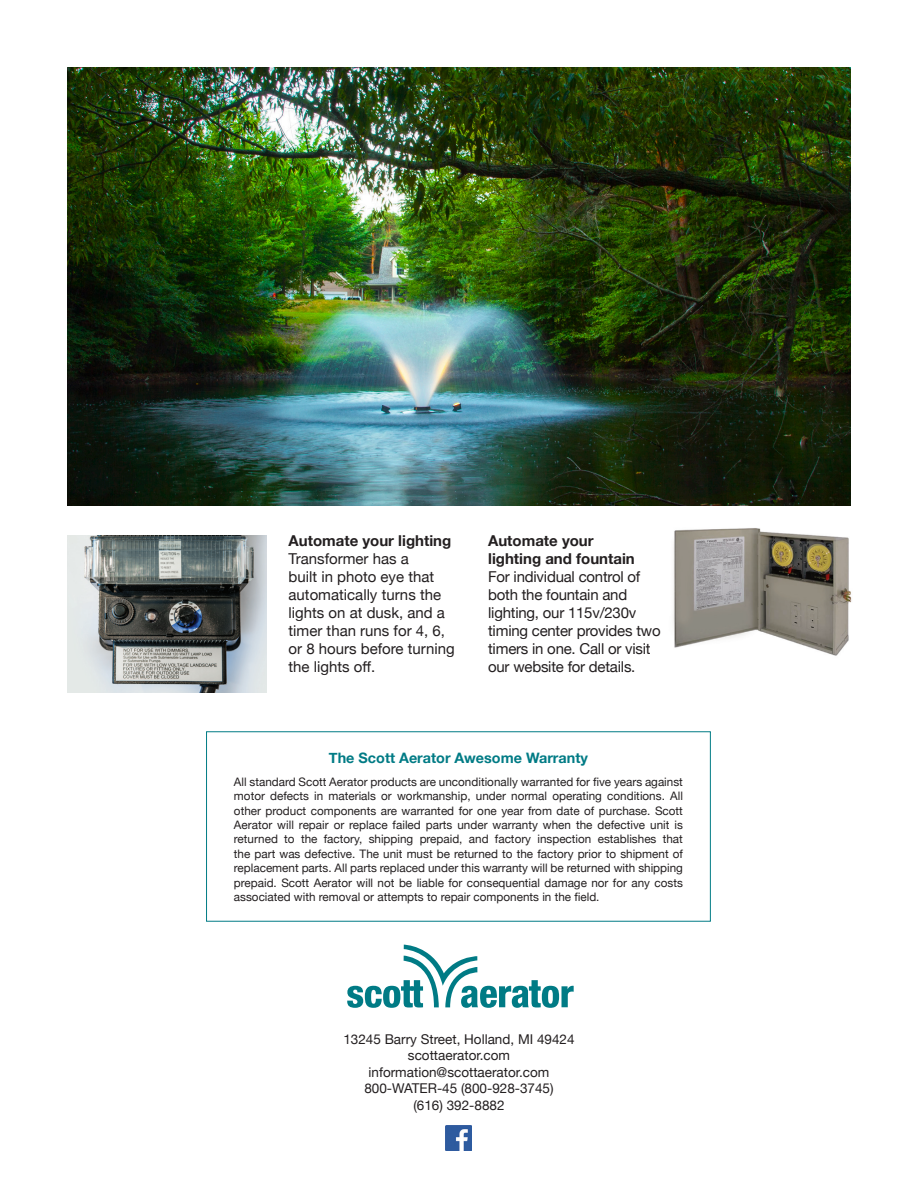
<style>
.page{position:relative;width:918px;height:1188px;background:#fff}
.page>*{position:absolute;margin:0;border:0;box-sizing:border-box;transform-origin:0 0}
.t1{font:15px/18px "Helvetica Neue";letter-spacing:-.015em;color:#231f20}
.t2{font:700 15px "Helvetica Neue";color:#231f20}
.t3{font:700 14.4px "Helvetica Neue";color:#007b85}
.t4{font:13.5px "Helvetica Neue";color:#231f20}
.t5{font:11.7px/14.4px "Helvetica Neue";color:#231f20;text-align:justify}
</style>
<div class="page">
<svg style="left:347px;top:945px;width:227px;height:63px"></svg>
<img style="left:446px;top:1125px;width:25px;height:26px">
<img style="left:68px;top:68px;width:782px;height:437px">
<img style="left:68px;top:536px;width:198px;height:156px">
<img style="left:673px;top:528px;width:179px;height:128px">
<p class="t2" style="left:289px;top:529px;width:164px">Automate your lighting</p>
<p class="t1" style="left:289px;top:551px;width:168px">Transformer has a<br>built in photo eye that automatically turns the lights on at dusk, and a timer than runs for 4, 6, or 8 hours before turning the lights off.</p>
<p class="t2" style="left:488px;top:529px;width:107px">Automate your</p>
<p class="t2" style="left:488px;top:547px;width:148px">lighting and fountain</p>
<p class="t1" style="left:488px;top:569px;width:174px">For individual control of both the fountain and lighting, our 115v/230v timing center provides two timers in one. Call or visit our website for details.</p>
<p class="t3" style="left:329px;top:746px;width:260px">The Scott Aerator Awesome Warranty</p>
<p class="t5" style="left:234px;top:775px;width:451px">All standard Scott Aerator products are unconditionally warranted for five years against motor defects in materials or workmanship, under normal operating conditions. All other product components are warranted for one year from date of purchase. Scott Aerator will repair or replace failed parts under warranty when the defective unit is returned to the factory, shipping prepaid, and factory inspection establishes that the part was defective. The unit must be returned to the factory prior to shipment of replacement parts. All parts replaced under this warranty will be returned with shipping prepaid. Scott Aerator will not be liable for consequential damage nor for any costs associated with removal or attempts to repair components in the field.</p>
<p class="t4" style="left:343px;top:1029px;width:233px">13245 Barry Street, Holland, MI 49424</p>
<p class="t4" style="left:408px;top:1046px;width:104px">scottaerator.com</p>
<p class="t4" style="left:369px;top:1062px;width:182px">information@scottaerator.com</p>
<p class="t4" style="left:364px;top:1079px;width:191px">800-WATER-45 (800-928-3745)</p>
<p class="t4" style="left:413px;top:1095px;width:93px">(616) 392-8882</p>
</div>
